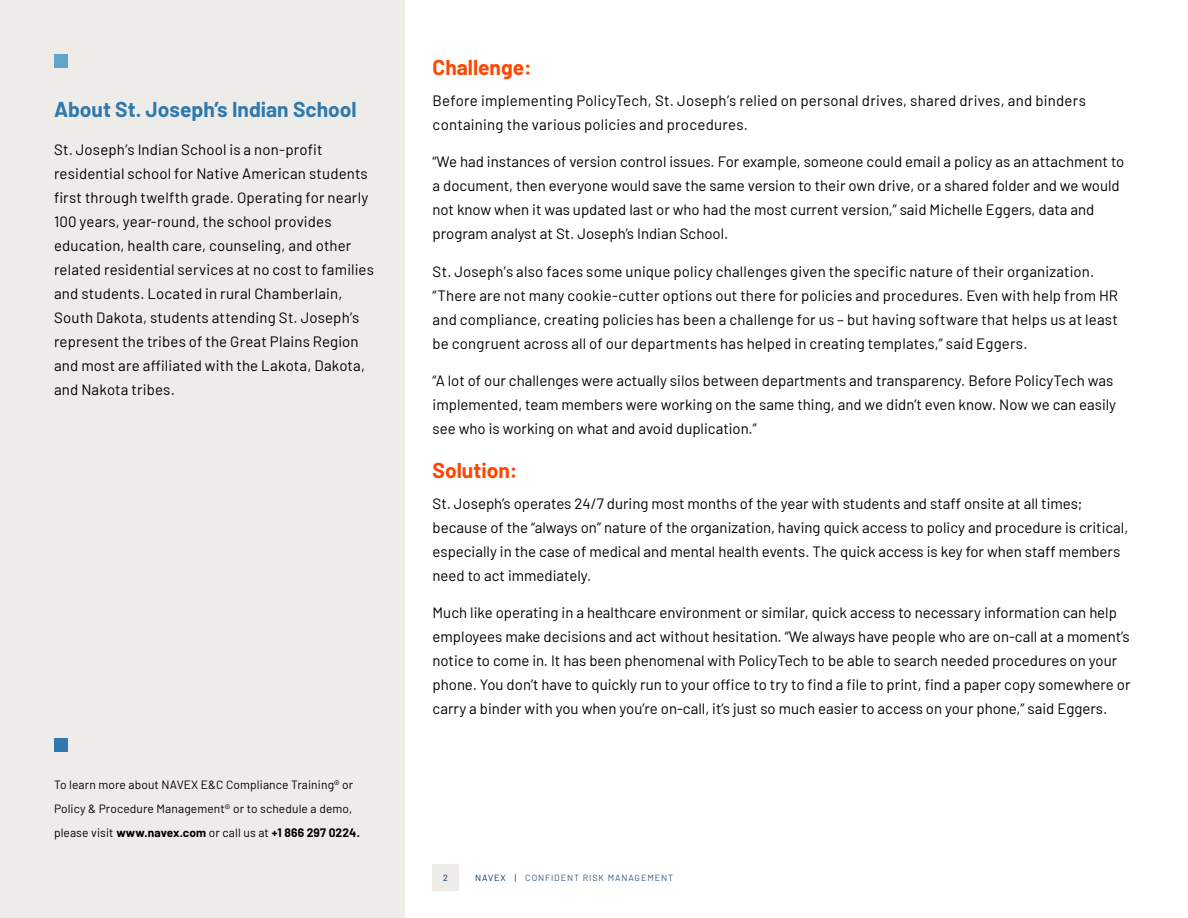
<style>
.page{position:relative;width:1188px;height:918px;background:#fff}
.page>*{position:absolute;margin:0;border:0;box-sizing:border-box;transform-origin:0 0}
.t1{font:700 21px "Barlow";color:#2f79af}
.t2{font:700 21px "Barlow";color:#ff4500}
.t3{font:15px/24px "Barlow";color:#000}
.t4{font:12px/24px "Barlow";letter-spacing:.01em;color:#000}
.t5{font:9px "Barlow";letter-spacing:.1em;color:#335a7f}
.t6{font:9px "Barlow";color:#00315f}
.s1{font-weight:700}
.s2{color:#00315f}
</style>
<div class="page">
<div style="left:0;top:0;width:405px;height:918px;background:#eeece9"></div>
<div style="left:432px;top:864px;width:27px;height:27px;background:#eeece9"></div>
<div style="left:54px;top:738px;width:14px;height:14px;background:#2f79af"></div>
<div style="left:54px;top:54px;width:14px;height:14px;background:#5fa4cb"></div>
<h1 class="t1" style="left:54px;top:94px;width:304px">About St. Joseph’s Indian School</h1>
<p class="t3" style="left:54px;top:136px;width:322px">St. Joseph’s Indian School is a non-profit residential school for Native American students first through twelfth grade. Operating for nearly 100 years, year-round, the school provides education, health care, counseling, and other related residential services at no cost to families and students. Located in rural Chamberlain, South Dakota, students attending St. Joseph’s represent the tribes of the Great Plains Region and most are affiliated with the Lakota, Dakota, and Nakota tribes.</p>
<p class="t4" style="left:54px;top:772px;width:307px">To learn more about NAVEX E&amp;C Compliance Training® or<br>Policy &amp; Procedure Management® or to schedule a demo, please visit <span class="s1">www.navex.com</span> or call us at <span class="s1">+1 866 297 0224.</span></p>
<h1 class="t2" style="left:433px;top:52px;width:101px">Challenge:</h1>
<p class="t3" style="left:433px;top:87px;width:655px">Before implementing PolicyTech, St. Joseph’s relied on personal drives, shared drives, and binders containing the various policies and procedures.</p>
<p class="t3" style="left:433px;top:149px;width:693px">“We had instances of version control issues. For example, someone could email a policy as an attachment to a document, then everyone would save the same version to their own drive, or a shared folder and we would not know when it was updated last or who had the most current version,” said Michelle Eggers, data and program analyst at St. Joseph’s Indian School.</p>
<p class="t3" style="left:433px;top:258px;width:687px">St. Joseph’s also faces some unique policy challenges given the specific nature of their organization. “There are not many cookie-cutter options out there for policies and procedures. Even with help from HR and compliance, creating policies has been a challenge for us – but having software that helps us at least be congruent across all of our departments has helped in creating templates,” said Eggers.</p>
<p class="t3" style="left:433px;top:368px;width:685px">“A lot of our challenges were actually silos between departments and transparency. Before PolicyTech was implemented, team members were working on the same thing, and we didn’t even know. Now we can easily see who is working on what and avoid duplication.”</p>
<h1 class="t2" style="left:433px;top:455px;width:86px">Solution:</h1>
<p class="t3" style="left:433px;top:490px;width:697px">St. Joseph’s operates 24/7 during most months of the year with students and staff onsite at all times; because of the “always on” nature of the organization, having quick access to policy and procedure is critical, especially in the case of medical and mental health events. The quick access is key for when staff members need to act immediately.</p>
<p class="t3" style="left:433px;top:599px;width:699px">Much like operating in a healthcare environment or similar, quick access to necessary information can help employees make decisions and act without hesitation. “We always have people who are on-call at a moment’s notice to come in. It has been phenomenal with PolicyTech to be able to search needed procedures on your phone. You don’t have to quickly run to your office to try to find a file to print, find a paper copy somewhere or carry a binder with you when you’re on-call, it’s just so much easier to access on your phone,” said Eggers.</p>
<p class="t6" style="left:443px;top:871px;width:6px">2</p>
<p class="t5" style="left:475px;top:871px;width:199px"><span class="s2">NAVEX |</span> CONFIDENT RISK MANAGEMENT</p>
</div>
